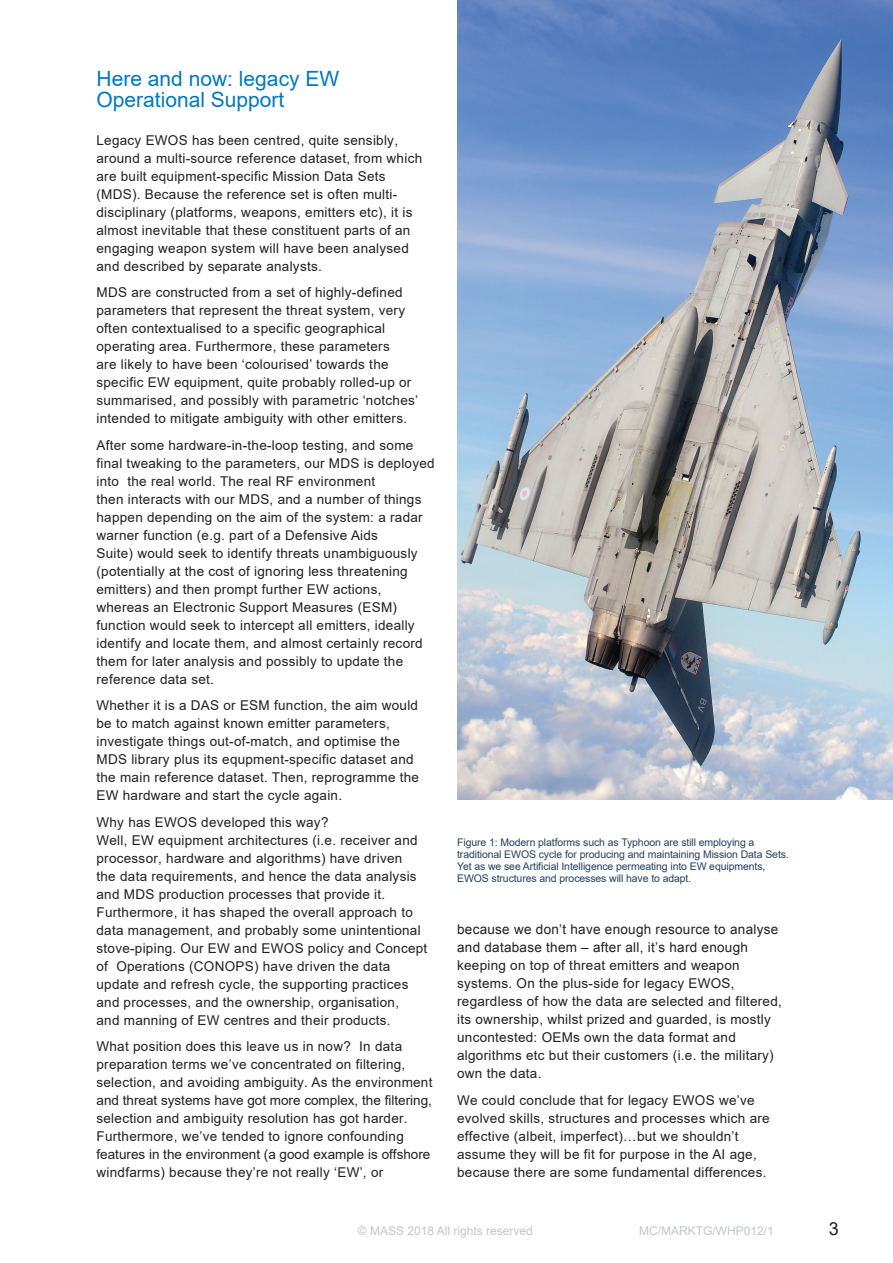
<style>
.page{position:relative;width:893px;height:1263px;background:#fff}
.page>*{position:absolute;margin:0;border:0;box-sizing:border-box;transform-origin:0 0}
.Masterbodycopy{font:21px/21px "Arial";color:#0079c1}
.t1{font:18px "Arial";color:#231f20}
.Masterbodycopy-2{font:13.5px/18px "Arial";letter-spacing:.02em;color:#231f20}
.Mastersmallbluetextl{font:13.5px/18px "Arial";letter-spacing:.02em;color:#231f20}
.Header_style{font:12px "Arial";color:#c3c5c7}
.Mastersmallbluetextl-2{font:10.5px/12px "Arial";letter-spacing:-.01em;color:#23405f}
</style>
<div class="page">
<img style="left:457px;top:0;width:436px;height:799px">
<p class="Masterbodycopy" style="left:97px;top:68px;width:244px">Here and now: legacy EW<br>Operational Support</p>
<p class="Masterbodycopy-2" style="left:97px;top:131px;width:327px">Legacy EWOS has been centred, quite sensibly, around a multi-source reference dataset, from which are built equipment-specific Mission Data Sets (MDS). Because the reference set is often multi&shy;disciplinary (platforms, weapons, emitters etc), it is almost inevitable that these constituent parts of an engaging weapon system will have been analysed and described by separate analysts.</p>
<p class="Masterbodycopy-2" style="left:97px;top:283px;width:323px">MDS are constructed from a set of highly-defined parameters that represent the threat system, very often contextualised to a specific geographical operating area. Furthermore, these parameters<br>are likely to have been ‘colourised’ towards the specific EW equipment, quite probably rolled-up or summarised, and possibly with parametric ‘notches’ intended to mitigate ambiguity with other emitters.</p>
<p class="Masterbodycopy-2" style="left:97px;top:436px;width:340px">After some hardware-in-the-loop testing, and some final tweaking to the parameters, our MDS is deployed into the real world. The real RF environment<br>then interacts with our MDS, and a number of things happen depending on the aim of the system: a radar warner function (e.g. part of a Defensive Aids<br>Suite) would seek to identify threats unambiguously (potentially at the cost of ignoring less threatening emitters) and then prompt further EW actions, whereas an Electronic Support Measures (ESM) function would seek to intercept all emitters, ideally identify and locate them, and almost certainly record them for later analysis and possibly to update the reference data set.</p>
<p class="Masterbodycopy-2" style="left:97px;top:696px;width:324px">Whether it is a DAS or ESM function, the aim would be to match against known emitter parameters, investigate things out-of-match, and optimise the MDS library plus its equpment-specific dataset and the main reference dataset. Then, reprogramme the EW hardware and start the cycle again.</p>
<p class="Masterbodycopy-2" style="left:97px;top:813px;width:332px">Why has EWOS developed this way?<br>Well, EW equipment architectures (i.e. receiver and processor, hardware and algorithms) have driven<br>the data requirements, and hence the data analysis and MDS production processes that provide it.<br>Furthermore, it has shaped the overall approach to data management, and probably some unintentional stove-piping. Our EW and EWOS policy and Concept of Operations (CONOPS) have driven the data update and refresh cycle, the supporting practices and processes, and the ownership, organisation,<br>and manning of EW centres and their products.</p>
<p class="Masterbodycopy-2" style="left:97px;top:1037px;width:337px">What position does this leave us in now? In data preparation terms we’ve concentrated on filtering, selection, and avoiding ambiguity. As the environment and threat systems have got more complex, the filtering, selection and ambiguity resolution has got harder.<br>Furthermore, we’ve tended to ignore confounding features in the environment (a good example is offshore windfarms) because they’re not really ‘EW’, or</p>
<p class="Mastersmallbluetextl-2" style="left:457px;top:836px;width:333px">Figure 1: Modern platforms such as Typhoon are still employing a traditional EWOS cycle for producing and maintaining Mission Data Sets.<br>Yet as we see Artificial Intelligence permeating into EW equipments, EWOS structures and processes will have to adapt.</p>
<p class="Mastersmallbluetextl" style="left:457px;top:921px;width:326px">because we don’t have enough resource to analyse and database them – after all, it’s hard enough keeping on top of threat emitters and weapon systems. On the plus-side for legacy EWOS, regardless of how the data are selected and filtered, its ownership, whilst prized and guarded, is mostly uncontested: OEMs own the data format and algorithms etc but their customers (i.e. the military) own the data.</p>
<p class="Mastersmallbluetextl" style="left:457px;top:1091px;width:314px">We could conclude that for legacy EWOS we’ve evolved skills, structures and processes which are effective (albeit, imperfect)…but we shouldn’t assume they will be fit for purpose in the AI age, because there are some fundamental differences.</p>
<p class="Header_style" style="left:358px;top:1223px;width:176px">© MASS 2018 All rights reserved</p>
<p class="Header_style" style="left:639px;top:1223px;width:136px">MC/MARKTG/WHP012/1</p>
<p class="t1" style="left:829px;top:1217px;width:12px">3</p>
</div>
